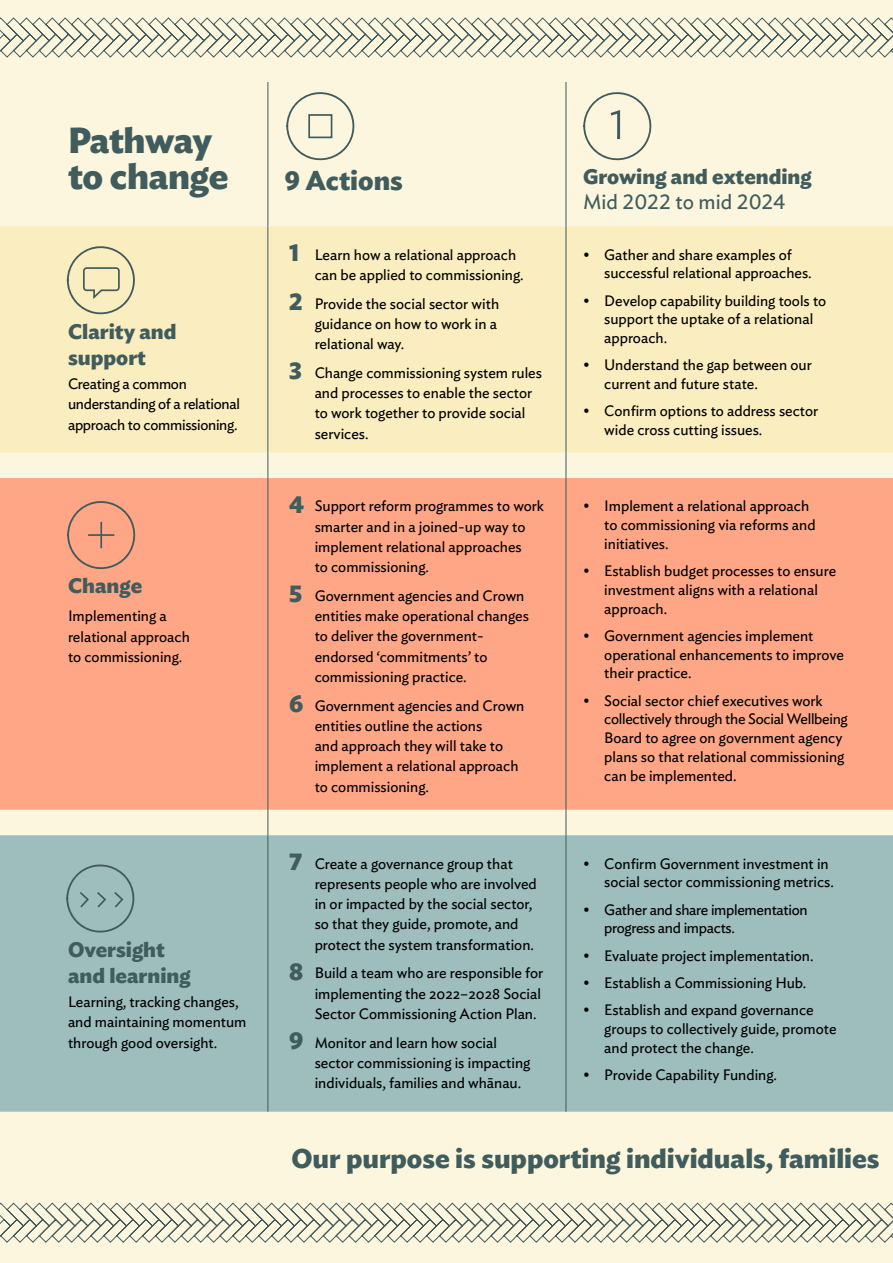
<style>
.page{position:relative;width:893px;height:1263px;background:#fcf6df}
.page>*{position:absolute;margin:0;border:0;box-sizing:border-box;transform-origin:0 0}
.t1{font:700 36px/36px "Ideal Sans";letter-spacing:-.01em;color:#405c5c}
.t2{font:700 27px "Ideal Sans";color:#405c5c}
.t3{font:700 21px/25.5px "Ideal Sans";color:#405c5c}
.t4{font:21px "Ideal Sans";color:#405c5c}
.Body{font:15px/20.2px "Ideal Sans";color:#000}
.Body-2{font:15px/20.2px "Ideal Sans";letter-spacing:-.02em;color:#000}
.s1{font-weight:700;font-size:24px;color:#405c5c}
</style>
<div class="page">
<div style="left:0;top:226px;width:893px;height:226px;background:#faedbf"></div>
<div style="left:0;top:478px;width:893px;height:332px;background:#ffa687"></div>
<div style="left:0;top:835px;width:893px;height:277px;background:#9ebdbd"></div>
<hr style="left:267px;top:82px;width:1px;height:144px;background:#405c5c">
<hr style="left:566px;top:82px;width:1px;height:144px;background:#405c5c">
<hr style="left:267px;top:226px;width:1px;height:226px;background:#405c5c">
<hr style="left:566px;top:226px;width:1px;height:226px;background:#405c5c">
<svg style="left:267px;top:452px;width:1px;height:26px"></svg>
<svg style="left:566px;top:452px;width:1px;height:26px"></svg>
<hr style="left:267px;top:478px;width:1px;height:332px;background:#405c5c">
<hr style="left:566px;top:478px;width:1px;height:332px;background:#405c5c">
<svg style="left:267px;top:810px;width:1px;height:25px"></svg>
<svg style="left:566px;top:810px;width:1px;height:25px"></svg>
<hr style="left:267px;top:835px;width:1px;height:277px;background:#405c5c">
<hr style="left:566px;top:835px;width:1px;height:277px;background:#405c5c">
<svg style="left:286px;top:92px;width:68px;height:68px"></svg>
<div style="left:308px;top:114px;width:24px;height:24px;border:2px solid #415b5c"></div>
<svg style="left:583px;top:92px;width:68px;height:68px"></svg>
<svg style="left:67px;top:246px;width:68px;height:68px;background:#e2dab2"></svg>
<svg style="left:67px;top:501px;width:68px;height:68px;background:#ee9f83"></svg>
<hr style="left:100px;top:522px;width:2px;height:26px;background:#415b5c">
<hr style="left:88px;top:534px;width:26px;height:2px;background:#415b5c">
<svg style="left:66px;top:864px;width:68px;height:68px;background:#94b2b2"></svg>
<svg style="left:0;top:1202px;width:893px;height:41px"></svg>
<svg style="left:0;top:17px;width:893px;height:41px"></svg>
<h1 class="t1" style="left:68px;top:120px;width:162px">Pathway to change</h1>
<h3 class="t3" style="left:68px;top:317px;width:110px">Clarity and support</h3>
<p class="Body-2" style="left:68px;top:373px;width:173px">Creating a common understanding of a relational approach to commissioning.</p>
<h2 class="t3" style="left:68px;top:571px;width:76px">Change</h2>
<p class="Body" style="left:68px;top:605px;width:123px">Implementing a relational approach to commissioning.</p>
<h3 class="t3" style="left:68px;top:935px;width:124px">Oversight and learning</h3>
<p class="Body" style="left:68px;top:990px;width:180px">Learning, tracking changes, and maintaining momentum through good oversight.</p>
<p class="t2" style="left:285px;top:159px;width:120px">9 Actions</p>
<h2 class="t3" style="left:583px;top:162px;width:230px">Growing and extending</h2>
<h2 class="t4" style="left:583px;top:186px;width:204px">Mid 2022 to mid 2024</h2>
<p class="Body" style="left:315px;top:243px;width:211px;text-indent:-26px"><span class="s1">1</span> Learn how a relational approach can be applied to commissioning.</p>
<p class="Body" style="left:315px;top:292px;width:186px;text-indent:-26px"><span class="s1">2</span> Provide the social sector with guidance on how to work in a relational way.</p>
<p class="Body" style="left:315px;top:361px;width:229px;text-indent:-26px"><span class="s1">3</span> Change commissioning system rules and processes to enable the sector to work together to provide social services.</p>
<p class="Body" style="left:315px;top:495px;width:231px;text-indent:-26px"><span class="s1">4</span> Support reform programmes to work smarter and in a joined-up way to implement relational approaches<br>to commissioning.</p>
<p class="Body" style="left:315px;top:584px;width:216px;text-indent:-26px"><span class="s1">5</span> Government agencies and Crown entities make operational changes to deliver the government&shy;endorsed ‘commitments’ to commissioning practice.</p>
<p class="Body" style="left:315px;top:694px;width:211px;text-indent:-26px"><span class="s1">6</span> Government agencies and Crown entities outline the actions<br>and approach they will take to implement a relational approach to commissioning.</p>
<p class="Body" style="left:315px;top:852px;width:224px;text-indent:-26px"><span class="s1">7</span> Create a governance group that represents people who are involved in or impacted by the social sector, so that they guide, promote, and protect the system transformation.</p>
<p class="Body" style="left:315px;top:962px;width:230px;text-indent:-26px"><span class="s1">8</span> Build a team who are responsible for implementing the 2022–2028 Social<br>Sector Commissioning Action Plan.</p>
<p class="Body" style="left:315px;top:1031px;width:217px;text-indent:-26px"><span class="s1">9</span> Monitor and learn how social sector commissioning is impacting individuals, families and whānau.</p>
<p class="Body" style="left:604px;top:244px;width:209px;line-height:18.8px;text-indent:-21px">• Gather and share examples of successful relational approaches.</p>
<p class="Body" style="left:604px;top:290px;width:224px;line-height:18.8px;text-indent:-21px">• Develop capability building tools to support the uptake of a relational approach.</p>
<p class="Body" style="left:604px;top:355px;width:209px;line-height:18.8px;text-indent:-21px">• Understand the gap between our current and future state.</p>
<p class="Body" style="left:604px;top:401px;width:216px;line-height:18.8px;text-indent:-21px">• Confirm options to address sector wide cross cutting issues.</p>
<p class="Body" style="left:604px;top:496px;width:213px;line-height:18.8px;text-indent:-21px">• Implement a relational approach to commissioning via reforms and initiatives.</p>
<p class="Body" style="left:604px;top:560px;width:233px;line-height:18.8px;text-indent:-21px">• Establish budget processes to ensure investment aligns with a relational approach.</p>
<p class="Body" style="left:604px;top:625px;width:241px;line-height:18.8px;text-indent:-21px">• Government agencies implement operational enhancements to improve their practice.</p>
<p class="Body" style="left:604px;top:690px;width:245px;line-height:18.8px;text-indent:-21px">• Social sector chief executives work collectively through the Social Wellbeing Board to agree on government agency plans so that relational commissioning can be implemented.</p>
<p class="Body" style="left:604px;top:853px;width:231px;line-height:18.8px;text-indent:-21px">• Confirm Government investment in social sector commissioning metrics.</p>
<p class="Body-2" style="left:604px;top:899px;width:205px;line-height:18.8px;text-indent:-21px">• Gather and share implementation progress and impacts.</p>
<p class="Body" style="left:583px;top:944px;width:232px">• Evaluate project implementation.</p>
<p class="Body" style="left:583px;top:971px;width:225px">• Establish a Commissioning Hub.</p>
<p class="Body" style="left:604px;top:999px;width:234px;line-height:18.8px;text-indent:-21px">• Establish and expand governance groups to collectively guide, promote and protect the change.</p>
<p class="Body" style="left:583px;top:1063px;width:196px">• Provide Capability Funding.</p>
<p class="t2" style="left:291px;top:1137px;width:590px">Our purpose is supporting individuals, families</p>
</div>
